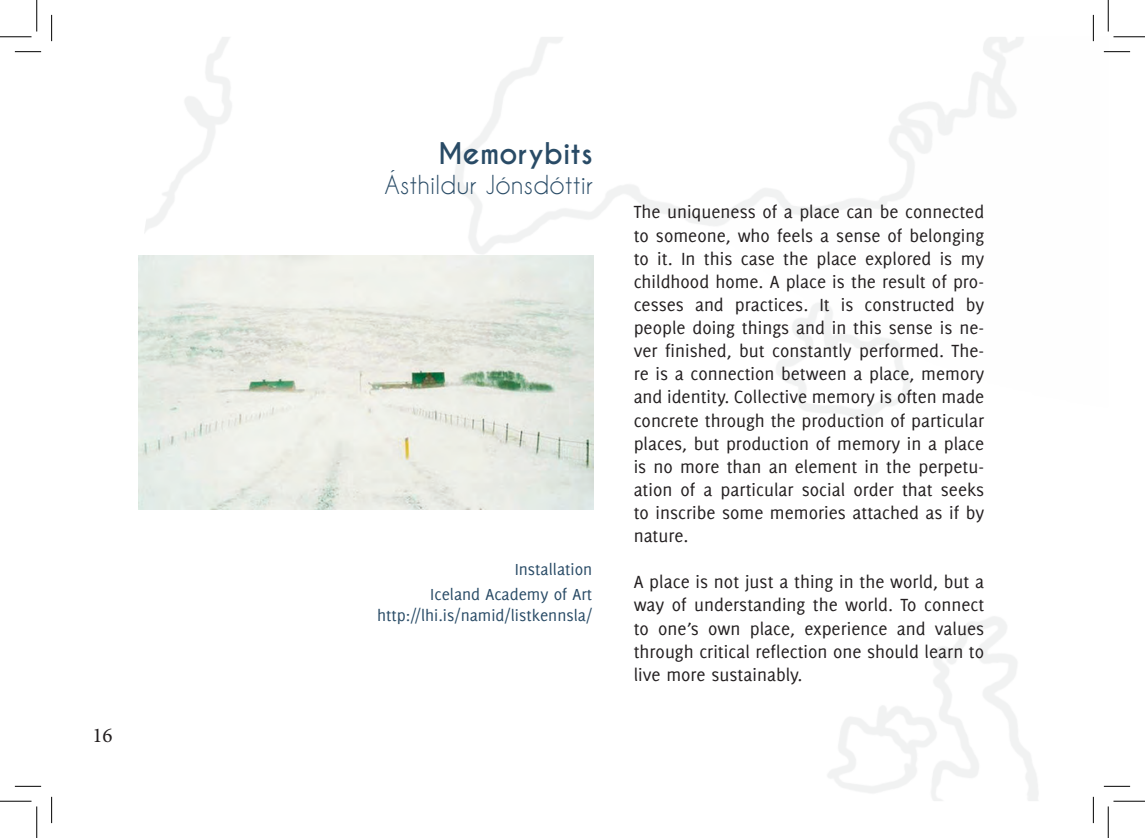
<style>
.page{position:relative;width:1145px;height:838px;background:#fff}
.page>*{position:absolute;margin:0;border:0;box-sizing:border-box;transform-origin:0 0}
.t1{font:700 28px "Caviar Dreams";color:#294b66}
.t2{font:24.5px "Caviar Dreams";color:#294b66}
.t3{font:21px "Minion Pro";color:#231f20}
.t4{font:19.25px/23.1px "Delicious";color:#231f20;text-align:justify}
.t5{font:17.5px/25.2px "Delicious";color:#294b66;text-align:right}
</style>
<div class="page">
<img style="left:138px;top:255px;width:455px;height:255px">
<svg style="left:15px;top:51px;width:26px;height:1px"></svg>
<svg style="left:1104px;top:51px;width:26px;height:1px"></svg>
<svg style="left:15px;top:786px;width:26px;height:1px"></svg>
<svg style="left:1104px;top:786px;width:26px;height:1px"></svg>
<svg style="left:51px;top:15px;width:1px;height:26px"></svg>
<svg style="left:51px;top:796px;width:1px;height:27px"></svg>
<svg style="left:1093px;top:15px;width:1px;height:26px"></svg>
<svg style="left:1093px;top:796px;width:1px;height:27px"></svg>
<hr style="left:0;top:36px;width:32px;height:1px;background:#000">
<hr style="left:1113px;top:36px;width:31px;height:1px;background:#000">
<hr style="left:0;top:800px;width:32px;height:1px;background:#000">
<hr style="left:1113px;top:800px;width:31px;height:1px;background:#000">
<hr style="left:36px;top:1px;width:1px;height:30px;background:#000">
<hr style="left:36px;top:806px;width:1px;height:31px;background:#000">
<hr style="left:1108px;top:1px;width:1px;height:30px;background:#000">
<hr style="left:1108px;top:806px;width:1px;height:31px;background:#000">
<p class="t3" style="left:93px;top:721px;width:22px">16</p>
<h1 class="t1" style="left:438px;top:137px;width:157px">Memorybits</h1>
<p class="t2" style="left:384px;top:169px;width:210px">Ásthildur Jónsdóttir</p>
<p class="t5" style="left:430px;top:556px;width:164px">Installation<br>Iceland Academy of Art</p>
<p class="t5" style="left:377px;top:602px;width:217px">http://lhi.is/namid/listkennsla/</p>
<p class="t4" style="left:634px;top:200px;width:352px">The uniqueness of a place can be connected to someone, who feels a sense of belonging to it. In this case the place explored is my childhood home. A place is the result of pro&shy;cesses and practices. It is constructed by people doing things and in this sense is ne&shy;ver finished, but constantly performed. The&shy;re is a connection between a place, memory and identity. Collective memory is often made concrete through the production of particular places, but production of memory in a place is no more than an element in the perpetu&shy;ation of a particular social order that seeks to inscribe some memories attached as if by nature.</p>
<p class="t4" style="left:634px;top:570px;width:352px">A place is not just a thing in the world, but a way of understanding the world. To connect to one’s own place, experience and values through critical reflection one should learn to live more sustainably.</p>
</div>
